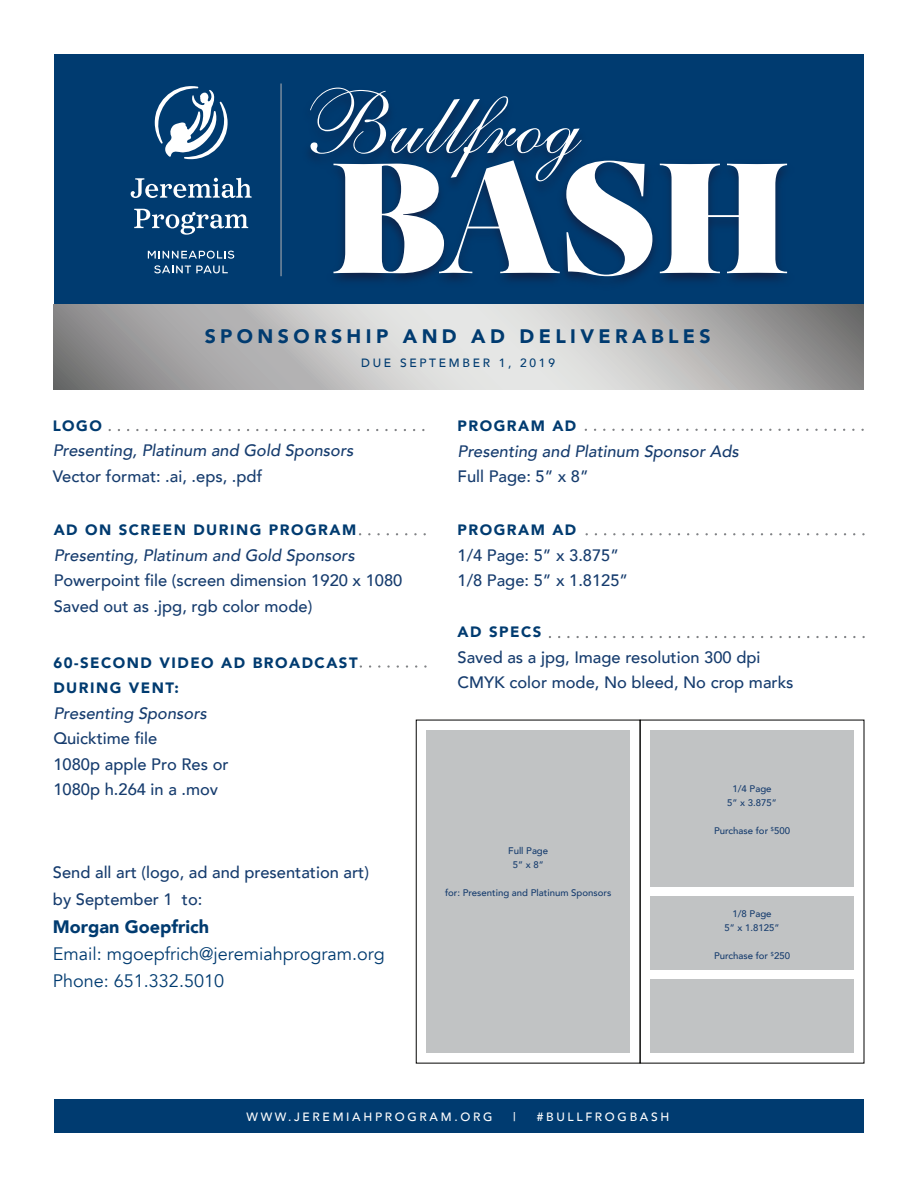
<style>
.page{position:relative;width:918px;height:1188px;background:#fff}
.page>*{position:absolute;margin:0;border:0;box-sizing:border-box;transform-origin:0 0}
.t1{font:156.6px "Salome";color:#fff}
.t2{font:90.15px "COSMI033";color:#fff}
.t3{font:900 19.5px "Avenir";letter-spacing:.225em;color:#003b70}
.t4{font:18px/27px "Avenir";color:#003b70}
.t5{font:900 18px "Avenir";color:#003b70}
.t6{font:500 16.5px/25.5px "Avenir";color:#163c6e}
.t7{font:italic 500 16.5px "Avenir";color:#163c6e}
.t8{font:900 15px/25.5px "Avenir";letter-spacing:.1em;color:#003b70}
.t9{font:500 12px "Avenir";letter-spacing:.225em;color:#fff}
.t10{font:500 12px "Avenir";letter-spacing:.225em;color:#003b70}
.t11{font:500 9.6px/14px "Avenir";color:#163c6e;text-align:center}
</style>
<div class="page">
<div style="left:54px;top:54px;width:810px;height:335px;background:#003b70"></div>
<svg style="left:54px;top:305px;width:810px;height:84px;background:#a2a1a1"></svg>
<img style="left:236px;top:83px;width:608px;height:296px">
<svg style="left:155px;top:86px;width:73px;height:73px"></svg>
<svg style="left:131px;top:178px;width:121px;height:20px"></svg>
<svg style="left:134px;top:209px;width:114px;height:26px"></svg>
<svg style="left:148px;top:251px;width:86px;height:8px"></svg>
<svg style="left:154px;top:265px;width:74px;height:9px"></svg>
<hr style="left:281px;top:84px;width:1px;height:192px;background:#b3b2b3">
<div style="left:54px;top:1099px;width:810px;height:34px;background:#003b70"></div>
<div style="left:426px;top:730px;width:204px;height:323px;background:#c1c3c4"></div>
<div style="left:650px;top:730px;width:204px;height:157px;background:#c1c3c4"></div>
<div style="left:650px;top:897px;width:204px;height:73px;background:#c1c3c4"></div>
<div style="left:650px;top:980px;width:204px;height:73px;background:#c1c3c4"></div>
<div style="left:640px;top:720px;width:224px;height:343px;border:1px solid #050504"></div>
<svg style="left:110px;top:429px;width:315px;height:2px"></svg>
<svg style="left:360px;top:533px;width:66px;height:2px"></svg>
<svg style="left:361px;top:665px;width:66px;height:3px"></svg>
<svg style="left:586px;top:429px;width:278px;height:2px"></svg>
<svg style="left:587px;top:533px;width:278px;height:2px"></svg>
<svg style="left:550px;top:636px;width:314px;height:2px"></svg>
<h2 class="t2" style="left:290px;top:87px;width:277px">Bullfrog</h2>
<h1 class="t1" style="left:330px;top:115px;width:461px">BASH</h1>
<p class="t3" style="left:205px;top:320px;width:508px">SPONSORSHIP AND AD DELIVERABLES</p>
<p class="t10" style="left:361px;top:352px;width:195px">DUE SEPTEMBER 1, 2019</p>
<p class="t8" style="left:53px;top:412px;width:51px">LOGO</p>
<p class="t7" style="left:53px;top:441px;width:302px">Presenting, Platinum and Gold Sponsors</p>
<p class="t6" style="left:53px;top:462px;width:211px">Vector format: .ai, .eps, .pdf</p>
<p class="t8" style="left:54px;top:517px;width:304px">AD ON SCREEN DURING PROGRAM</p>
<p class="t7" style="left:54px;top:545px;width:303px">Presenting, Platinum and Gold Sponsors</p>
<p class="t6" style="left:54px;top:567px;width:350px">Powerpoint file (screen dimension 1920 x 1080<br>Saved out as .jpg, rgb color mode)</p>
<p class="t8" style="left:53px;top:649px;width:306px">60-SECOND VIDEO AD BROADCAST<br>DURING VENT:</p>
<p class="t7" style="left:53px;top:703px;width:155px">Presenting Sponsors</p>
<p class="t6" style="left:53px;top:725px;width:177px">Quicktime file<br>1080p apple Pro Res or<br>1080p h.264 in a .mov</p>
<p class="t6" style="left:53px;top:858px;width:318px;line-height:27px">Send all art (logo, ad and presentation art) by September 1 to:</p>
<p class="t5" style="left:53px;top:911px;width:158px">Morgan Goepfrich</p>
<p class="t4" style="left:53px;top:940px;width:333px">Email: mgoepfrich@jeremiahprogram.org<br>Phone: 651.332.5010</p>
<p class="t8" style="left:458px;top:413px;width:120px">PROGRAM AD</p>
<p class="t7" style="left:458px;top:441px;width:283px">Presenting and Platinum Sponsor Ads</p>
<p class="t6" style="left:458px;top:463px;width:133px">Full Page: 5” x 8”</p>
<p class="t8" style="left:458px;top:517px;width:120px">PROGRAM AD</p>
<p class="t6" style="left:458px;top:542px;width:172px">1/4 Page: 5” x 3.875”<br>1/8 Page: 5” x 1.8125”</p>
<p class="t8" style="left:458px;top:619px;width:85px">AD SPECS</p>
<p class="t6" style="left:458px;top:644px;width:337px">Saved as a jpg, Image resolution 300 dpi<br>CMYK color mode, No bleed, No crop marks</p>
<p class="t11" style="left:508px;top:843px;width:42px">Full Page<br>5” x 8”</p>
<p class="t11" style="left:445px;top:885px;width:168px">for: Presenting and Platinum Sponsors</p>
<p class="t11" style="left:727px;top:781px;width:51px">1/4 Page<br>5” x 3.875”</p>
<p class="t11" style="left:714px;top:823px;width:77px">Purchase for <sup>$</sup>500</p>
<p class="t11" style="left:725px;top:906px;width:57px">1/8 Page<br>5” x 1.8125”</p>
<p class="t11" style="left:714px;top:948px;width:77px">Purchase for <sup>$</sup>250</p>
<p class="t9" style="left:246px;top:1107px;width:248px">WWW.JEREMIAHPROGRAM.ORG</p>
<p class="t9" style="left:513px;top:1107px;width:4px">|</p>
<p class="t9" style="left:537px;top:1107px;width:134px">#BULLFROGBASH</p>
</div>
